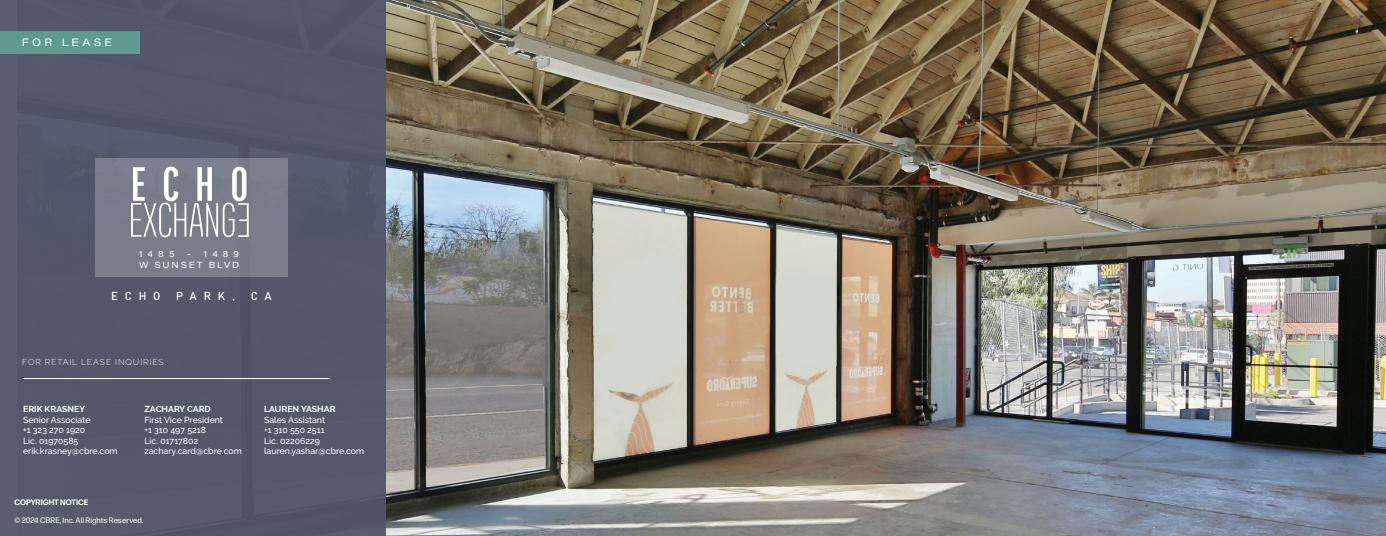
<style>
.page{position:relative;width:1386px;height:536px;background:#fff}
.page>*{position:absolute;margin:0;border:0;box-sizing:border-box;transform-origin:0 0}
.t1{font:52.5px "Titular";color:#fff}
.t2{font:700 52.5px "Titular";color:#fff}
.t3{font:11.38px "Bahnschrift";letter-spacing:.6em;color:#fff}
.t4{font:10.5px "Acumin Pro Wide";letter-spacing:.305em;color:#fff}
.t5{font:500 8.75px/10.5px "Raleway";color:#fff}
.t6{font:700 8.75px "Raleway";color:#fff}
.t7{font:8.75px/10.5px "Acumin Pro Wide";letter-spacing:.2em;color:#fff;text-align:right}
.t8{font:300 8.58px "Raleway";letter-spacing:.105em;color:#fff}
.t9{font:7.88px "Forma DJR Micro";color:#fff}
.t10{font:700 7.88px "Forma DJR Micro";color:#fff}
</style>
<div class="page">
<img style="left:386px;top:0;width:1000px;height:536px">
<div style="left:0;top:0;width:386px;height:536px;background:#4f5767"></div>
<hr style="left:23px;top:378px;width:307px;height:1px;background:#fff">
<div style="left:0;top:32px;width:139px;height:22px;background:#5e9a91"></div>
<div style="left:95px;top:158px;width:193px;height:119px;background:#777d89"></div>
<p class="t4" style="left:22px;top:35px;width:92px">FOR LEASE</p>
<h1 class="t2" style="left:131px;top:158px;width:119px">ECHO</h1>
<h1 class="t1" style="left:129px;top:195px;width:109px">EXCHANG</h1>
<h1 class="t1" style="left:251px;top:245px;width:16px;rotate:-180deg">E</h1>
<p class="t7" style="left:139px;top:248px;width:102px">- 1489<br>W SUNSET BLVD</p>
<p class="t7" style="left:139px;top:248px;width:37px">1485</p>
<h2 class="t3" style="left:111px;top:288px;width:51px">ECHO</h2>
<h2 class="t3" style="left:176px;top:288px;width:60px">PARK,</h2>
<h2 class="t3" style="left:251px;top:288px;width:23px">C A</h2>
<p class="t8" style="left:22px;top:357px;width:143px">FOR RETAIL LEASE INQUIRIES</p>
<p class="t6" style="left:23px;top:404px;width:64px">ERIK KRASNEY</p>
<p class="t5" style="left:23px;top:414px;width:96px">Senior Associate<br>+1 323 270 1920<br>Lic. 01970585 erik.krasney@cbre.com</p>
<p class="t6" style="left:144px;top:404px;width:68px">ZACHARY CARD</p>
<p class="t5" style="left:144px;top:414px;width:99px">First Vice President<br>+1 310 497 5218<br>Lic. 01717802 zachary.card@cbre.com</p>
<p class="t10" style="left:14px;top:497px;width:76px">COPYRIGHT NOTICE</p>
<p class="t9" style="left:14px;top:514px;width:130px">© 2024 CBRE, Inc. All Rights Reserved.</p>
<p class="t6" style="left:264px;top:404px;width:73px">LAUREN YASHAR</p>
<p class="t5" style="left:264px;top:414px;width:102px">Sales Assistant<br>+1 310 550 2511<br>Lic. 02206229 lauren.yashar@cbre.com</p>
</div>
